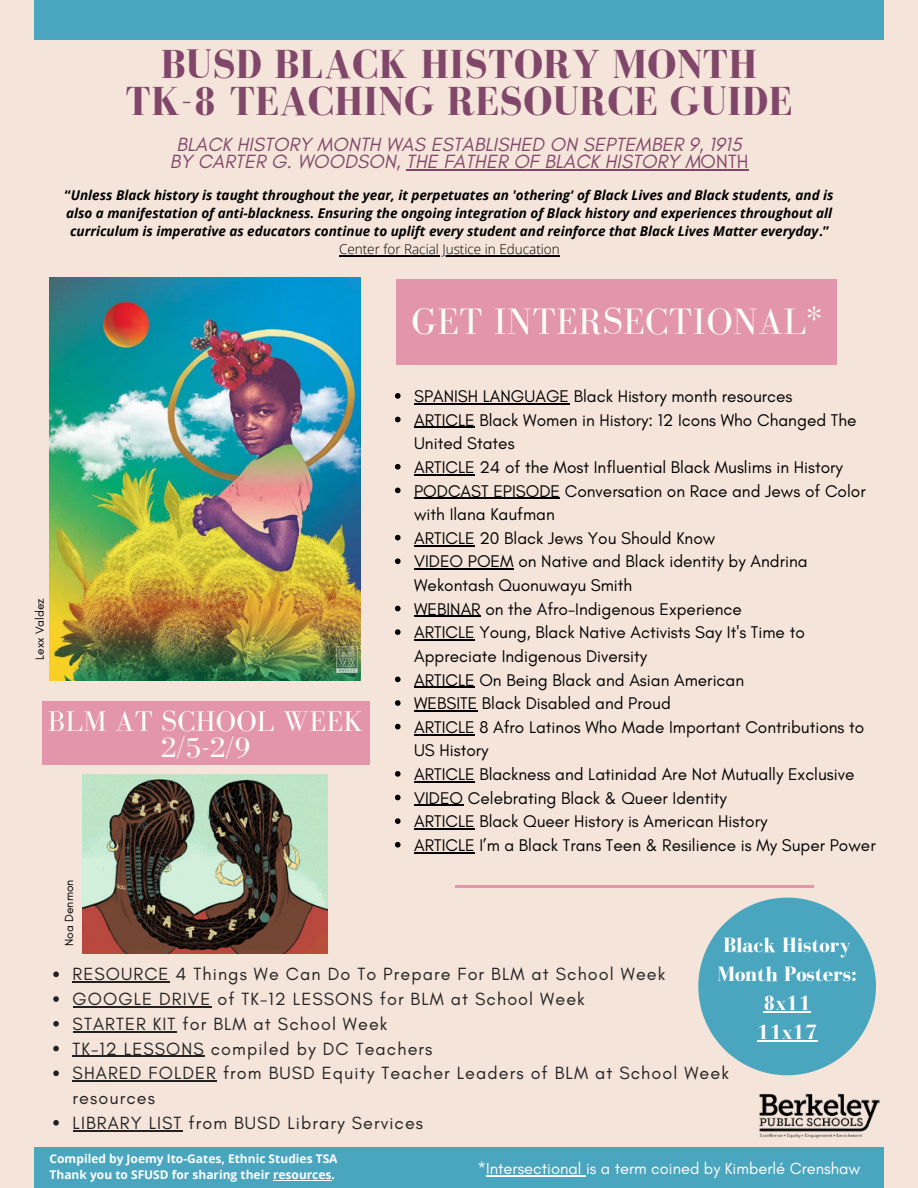
<style>
.page{position:relative;width:918px;height:1188px;background:#f4e4d9}
.page>*{position:absolute;margin:0;border:0;box-sizing:border-box;transform-origin:0 0}
.t1{font:700 41.7px "Bodoni FLF";letter-spacing:.01em;color:#81476a}
.t2{font:37.8px "Bodoni FLF";letter-spacing:.01em;color:#fff}
.t3{font:29.25px "Bodoni FLF";letter-spacing:.01em;color:#fff}
.t4{font:700 21.3px/29.2px "Bodoni FLF";color:#fff}
.t5{font:italic 19.5px "Glacial Indifference";letter-spacing:.01em;color:#81476a}
.t6{font:18px/24.8px "Glacial Indifference";letter-spacing:.06em;color:#222}
.t7{font:17.25px/23.7px "Glacial Indifference";color:#000}
.t8{font:16.5px "Glacial Indifference";color:#fff}
.t9{font:italic 700 13.5px/18px "Open Sans";color:#000;text-align:center}
.t10{font:700 12px "Open Sans";color:#fff}
.t11{font:12px "Glacial Indifference";color:#000}
.s1{font-style:normal}
.s2{font-weight:300;font-style:normal}
</style>
<div class="page">
<div style="left:397px;top:280px;width:439px;height:84px;background:#e395ab"></div>
<div style="left:42px;top:701px;width:327px;height:63px;background:#e395ab"></div>
<img style="left:50px;top:278px;width:310px;height:403px">
<div style="left:34px;top:0;width:850px;height:40px;background:#4aa5bf"></div>
<div style="left:34px;top:1148px;width:850px;height:40px;background:#4aa5bf"></div>
<img style="left:754px;top:1075px;width:130px;height:73px">
<img style="left:83px;top:775px;width:244px;height:179px">
<hr style="left:456px;top:886px;width:358px;height:2px;background:#e395ab">
<svg style="left:698px;top:898px;width:178px;height:177px"></svg>
<svg style="left:395px;top:393px;width:6px;height:6px"></svg>
<hr style="left:414px;top:403px;width:155px;height:1px;background:#000">
<svg style="left:395px;top:417px;width:6px;height:5px"></svg>
<hr style="left:414px;top:427px;width:61px;height:1px;background:#000">
<svg style="left:395px;top:464px;width:6px;height:6px"></svg>
<hr style="left:414px;top:474px;width:61px;height:1px;background:#000">
<svg style="left:395px;top:488px;width:6px;height:5px"></svg>
<hr style="left:414px;top:498px;width:146px;height:1px;background:#000">
<svg style="left:395px;top:535px;width:6px;height:5px"></svg>
<hr style="left:414px;top:545px;width:61px;height:1px;background:#000">
<svg style="left:395px;top:558px;width:6px;height:6px"></svg>
<hr style="left:414px;top:569px;width:100px;height:1px;background:#000">
<svg style="left:395px;top:606px;width:6px;height:5px"></svg>
<hr style="left:414px;top:616px;width:67px;height:1px;background:#000">
<svg style="left:395px;top:629px;width:6px;height:6px"></svg>
<hr style="left:414px;top:639px;width:61px;height:2px;background:#000">
<svg style="left:395px;top:677px;width:6px;height:5px"></svg>
<hr style="left:414px;top:687px;width:61px;height:1px;background:#000">
<svg style="left:395px;top:700px;width:6px;height:6px"></svg>
<hr style="left:414px;top:710px;width:63px;height:1px;background:#000">
<svg style="left:395px;top:724px;width:6px;height:5px"></svg>
<hr style="left:414px;top:734px;width:61px;height:1px;background:#000">
<svg style="left:395px;top:771px;width:6px;height:6px"></svg>
<hr style="left:414px;top:781px;width:61px;height:1px;background:#000">
<svg style="left:395px;top:795px;width:6px;height:5px"></svg>
<hr style="left:414px;top:805px;width:49px;height:1px;background:#000">
<svg style="left:395px;top:818px;width:6px;height:6px"></svg>
<hr style="left:414px;top:828px;width:61px;height:2px;background:#000">
<svg style="left:395px;top:842px;width:6px;height:6px"></svg>
<hr style="left:414px;top:852px;width:61px;height:1px;background:#000">
<hr style="left:406px;top:169px;width:295px;height:1px;background:#81476a">
<hr style="left:701px;top:169px;width:48px;height:1px;background:#81476a">
<svg style="left:53px;top:971px;width:6px;height:6px"></svg>
<hr style="left:73px;top:982px;width:97px;height:1px;background:#222">
<svg style="left:53px;top:996px;width:6px;height:6px"></svg>
<hr style="left:73px;top:1006px;width:138px;height:1px;background:#222">
<svg style="left:53px;top:1021px;width:6px;height:6px"></svg>
<hr style="left:73px;top:1031px;width:104px;height:1px;background:#222">
<svg style="left:53px;top:1046px;width:6px;height:5px"></svg>
<hr style="left:73px;top:1056px;width:132px;height:1px;background:#222">
<svg style="left:53px;top:1070px;width:6px;height:6px"></svg>
<hr style="left:73px;top:1081px;width:144px;height:1px;background:#222">
<svg style="left:53px;top:1120px;width:6px;height:6px"></svg>
<hr style="left:73px;top:1130px;width:110px;height:1px;background:#222">
<hr style="left:486px;top:1175px;width:100px;height:1px;background:#fff">
<hr style="left:339px;top:255px;width:221px;height:2px;background:#000">
<hr style="left:273px;top:1180px;width:59px;height:1px;background:#fff">
<hr style="left:763px;top:1011px;width:48px;height:1px;background:#fff">
<hr style="left:757px;top:1040px;width:60px;height:2px;background:#fff">
<p class="t1" style="left:161px;top:42px;width:598px">BUSD BLACK HISTORY MONTH</p>
<p class="t1" style="left:126px;top:79px;width:668px">TK-8 TEACHING RESOURCE GUIDE</p>
<p class="t5" style="left:176px;top:133px;width:567px">BLACK HISTORY MONTH WAS ESTABLISHED ON SEPTEMBER 9, 1915</p>
<p class="t5" style="left:170px;top:149px;width:580px">BY CARTER G. WOODSON, THE FATHER OF BLACK HISTORY M<span class="s1">ONTH</span></p>
<p class="t9" style="left:65px;top:186px;width:770px"><span class="s1">“</span>Unless Black history is taught throughout the year, it perpetuates an 'othering' of Black Lives and Black students, and is also a manifestation of anti-blackness. Ensuring the ongoing integration of Black history and experiences throughout all curriculum is imperative as educators continue to uplift every student and reinforce that Black Lives Matter everyday<span class="s1">.” </span><span class="s2">Center for Racial Justice in Education</span></p>
<p class="t11" style="left:32px;top:660px;width:63px;rotate:-90deg">Lexx Valdez</p>
<p class="t3" style="left:48px;top:705px;width:317px">BLM AT SCHOOL WEEK</p>
<p class="t3" style="left:161px;top:731px;width:91px">2/5-2/9</p>
<p class="t2" style="left:411px;top:301px;width:412px">GET INTERSECTIONAL*</p>
<p class="t7" style="left:414px;top:384px;width:380px">SPANISH LANGUAGE Black History month resources</p>
<p class="t7" style="left:414px;top:408px;width:444px">ARTICLE Black Women in History: 12 Icons Who Changed The<br>United States</p>
<p class="t7" style="left:414px;top:455px;width:430px">ARTICLE 24 of the Most Influential Black Muslims in History</p>
<p class="t7" style="left:414px;top:479px;width:453px">PODCAST EPISODE Conversation on Race and Jews of Color with Ilana Kaufman</p>
<p class="t7" style="left:414px;top:526px;width:303px">ARTICLE 20 Black Jews You Should Know</p>
<p class="t7" style="left:414px;top:550px;width:395px">VIDEO POEM on Native and Black identity by Andrina<br>Wekontash Quonuwayu Smith</p>
<p class="t7" style="left:414px;top:597px;width:329px">WEBINAR on the Afro-Indigenous Experience</p>
<p class="t7" style="left:414px;top:620px;width:392px">ARTICLE Young, Black Native Activists Say It's Time to<br>Appreciate Indigenous Diversity</p>
<p class="t7" style="left:414px;top:668px;width:332px">ARTICLE On Being Black and Asian American</p>
<p class="t7" style="left:414px;top:691px;width:258px">WEBSITE Black Disabled and Proud</p>
<p class="t7" style="left:414px;top:715px;width:452px">ARTICLE 8 Afro Latinos Who Made Important Contributions to<br>US History</p>
<p class="t7" style="left:414px;top:762px;width:442px">ARTICLE Blackness and Latinidad Are Not Mutually Exclusive</p>
<p class="t7" style="left:414px;top:786px;width:314px">VIDEO Celebrating Black &amp; Queer Identity</p>
<p class="t7" style="left:414px;top:809px;width:355px">ARTICLE Black Queer History is American History</p>
<p class="t7" style="left:414px;top:833px;width:463px">ARTICLE I’m a Black Trans Teen &amp; Resilience is My Super Power</p>
<p class="t11" style="left:62px;top:946px;width:68px;rotate:-90deg">Noa Denmon</p>
<p class="t4" style="left:717px;top:930px;width:141px">Black History<br>Month Posters:</p>
<p class="t4" style="left:763px;top:988px;width:49px">8x11</p>
<p class="t4" style="left:757px;top:1017px;width:62px">11x17</p>
<p class="t6" style="left:73px;top:962px;width:594px">RESOURCE 4 Things We Can Do To Prepare For BLM at School Week</p>
<p class="t6" style="left:73px;top:987px;width:514px">GOOGLE DRIVE of TK-12 LESSONS for BLM at School Week</p>
<p class="t6" style="left:73px;top:1011px;width:316px">STARTER KIT for BLM at School Week</p>
<p class="t6" style="left:73px;top:1036px;width:361px">TK-12 LESSONS compiled by DC Teachers</p>
<p class="t6" style="left:73px;top:1061px;width:658px">SHARED FOLDER from BUSD Equity Teacher Leaders of BLM at School Week resources</p>
<p class="t6" style="left:73px;top:1110px;width:352px">LIBRARY LIST from BUSD Library Services</p>
<p class="t10" style="left:50px;top:1150px;width:289px">Compiled by Joemy Ito-Gates, Ethnic Studies TSA</p>
<p class="t10" style="left:50px;top:1166px;width:287px">Thank you to SFUSD for sharing their resources.</p>
<p class="t8" style="left:477px;top:1158px;width:385px">*Intersectional is a term coined by Kimberlé Crenshaw</p>
</div>
